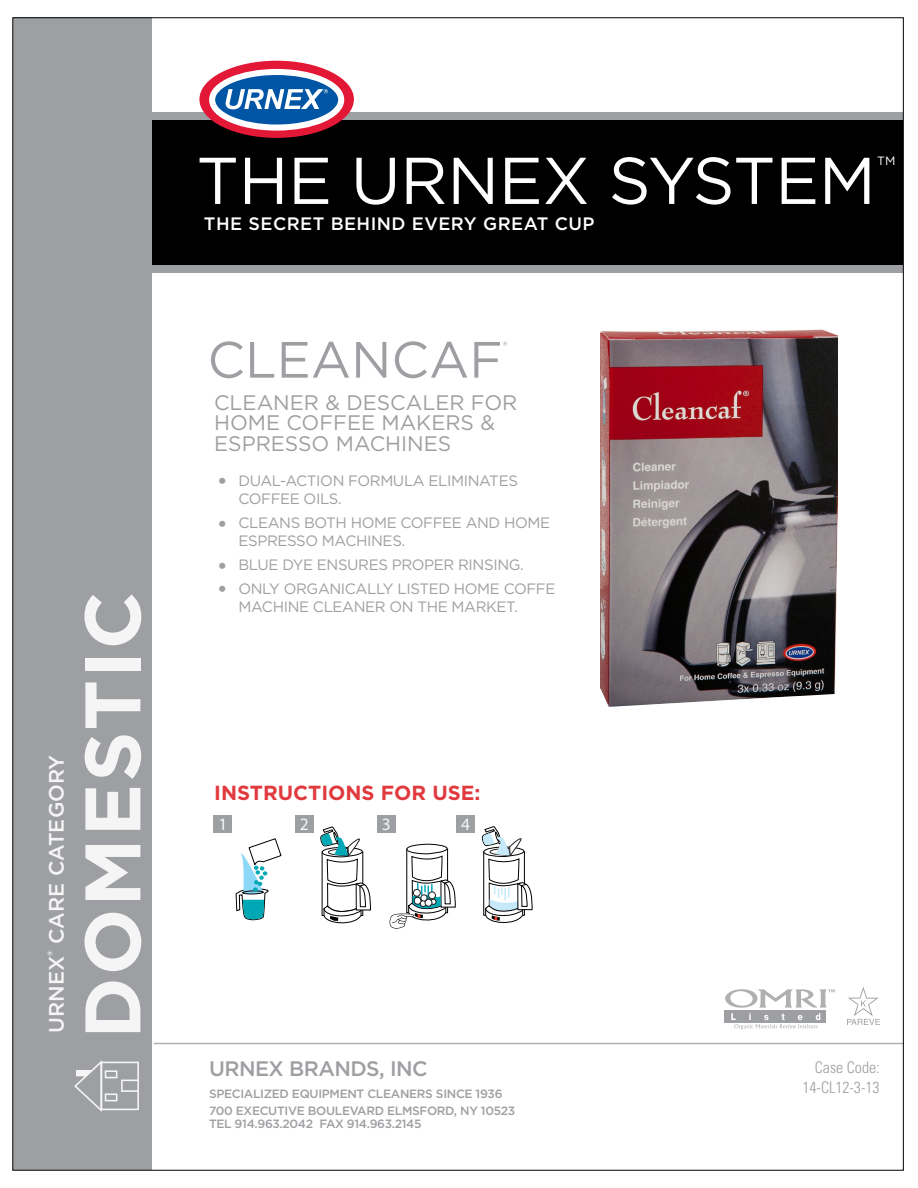
<style>
.page{position:relative;width:918px;height:1188px;background:#fff}
.page>*{position:absolute;margin:0;border:0;box-sizing:border-box;transform-origin:0 0}
.t1{font:700 78.6px "Gotham";letter-spacing:.025em;color:#f5f5f5}
.t2{font:66px "Gotham";letter-spacing:-.01em;color:#fff}
.t3{font:51px "Gotham";color:#9d9fa2}
.t4{font:23.25px/42.8px "Gotham";color:#9d9fa2;text-align:justify}
.t5{font:21px/20.4px "Gotham";color:#9d9fa2}
.t6{font:500 21px "Gotham";color:#f5f5f5}
.t7{font:500 21px "Gotham";letter-spacing:-.025em;color:#9d9fa2}
.t8{font:700 20.4px "Gotham";color:#e13a3e}
.t9{font:500 18px "Gotham";letter-spacing:.025em;color:#fff}
.t10{font:17.4px "Myriad Pro";color:#f5f5f5}
.t11{font:300 condensed 16.05px/19.2px "Univers";color:#9d9fa2;text-align:right}
.t12{font:15px/18px "Gotham";letter-spacing:-.025em;color:#9d9fa2}
.t13{font:500 12px/16.6px "Gotham";letter-spacing:-.025em;color:#9d9fa2}
.t14{font:12px "Gotham";color:#fff}
.t15{font:12px "Gotham";color:#9d9fa2}
</style>
<div class="page">
<div style="left:150px;top:114px;width:753px;height:153px;background:#000"></div>
<div style="left:133px;top:112px;width:770px;height:8px;background:#9d9fa2"></div>
<div style="left:133px;top:265px;width:770px;height:8px;background:#9d9fa2"></div>
<hr style="left:154px;top:1043px;width:749px;height:1px;background:#aeb0b2">
<div style="left:13px;top:18px;width:139px;height:1152px;background:#9d9fa2"></div>
<svg style="left:74px;top:1060px;width:65px;height:52px"></svg>
<svg style="left:847px;top:987px;width:33px;height:38px"></svg>
<svg style="left:725px;top:989px;width:110px;height:40px"></svg>
<svg style="left:235px;top:838px;width:47px;height:83px"></svg>
<svg style="left:320px;top:827px;width:51px;height:97px"></svg>
<svg style="left:406px;top:849px;width:42px;height:7px"></svg>
<div style="left:407px;top:844px;width:40px;height:10px;background:#fff;border-radius:50%"></div>
<div style="left:406px;top:844px;width:41px;height:10px;border:1px solid #000;border-radius:50%"></div>
<svg style="left:482px;top:827px;width:51px;height:96px"></svg>
<svg style="left:389px;top:856px;width:67px;height:73px"></svg>
<div style="left:214px;top:816px;width:18px;height:17px;background:#9d9fa2"></div>
<div style="left:295px;top:816px;width:19px;height:17px;background:#9d9fa2"></div>
<div style="left:377px;top:816px;width:18px;height:17px;background:#9d9fa2"></div>
<div style="left:456px;top:816px;width:19px;height:17px;background:#9d9fa2"></div>
<div style="left:199px;top:61px;width:155px;height:77px;background:#e31837;border-radius:50%"></div>
<svg style="left:209px;top:69px;width:135px;height:62px"></svg>
<img style="left:600px;top:329px;width:238px;height:360px">
<svg style="left:600px;top:689px;width:235px;height:18px"></svg>
<h3 class="t6" style="left:43px;top:1033px;width:280px;rotate:-90deg">URNEX<sup>®</sup> CARE CATEGORY</h3>
<h1 class="t1" style="left:60px;top:1039px;width:449px;rotate:-90deg">DOMESTIC</h1>
<h2 class="t2" style="left:196px;top:138px;width:681px">THE URNEX SYSTEM</h2>
<p class="t14" style="left:877px;top:153px;width:20px">TM</p>
<p class="t9" style="left:204px;top:212px;width:392px">THE SECRET BEHIND EVERY GREAT CUP</p>
<h3 class="t3" style="left:207px;top:327px;width:297px">CLEANCAF</h3>
<h3 class="t5" style="left:214px;top:392px;width:305px">CLEANER &amp; DESCALER FOR<br>HOME COFFEE MAKERS &amp;<br>ESPRESSO MACHINES</h3>
<p class="t15" style="left:503px;top:339px;width:6px">®</p>
<h3 class="t4" style="left:217px;top:459px;width:13px">• • •</h3>
<h3 class="t4" style="left:217px;top:567px;width:13px">•</h3>
<p class="t12" style="left:238px;top:472px;width:281px">DUAL-ACTION FORMULA ELIMINATES<br>COFFEE OILS.</p>
<p class="t12" style="left:238px;top:514px;width:313px">CLEANS BOTH HOME COFFEE AND HOME<br>ESPRESSO MACHINES.</p>
<p class="t12" style="left:238px;top:553px;width:318px;line-height:24px">BLUE DYE ENSURES PROPER RINSING.<br>ONLY ORGANICALLY LISTED HOME COFFE</p>
<p class="t12" style="left:238px;top:598px;width:281px">MACHINE CLEANER ON THE MARKET.</p>
<h3 class="t8" style="left:214px;top:779px;width:268px">INSTRUCTIONS FOR USE:</h3>
<p class="t10" style="left:218px;top:814px;width:10px">1</p>
<p class="t10" style="left:300px;top:814px;width:10px">2</p>
<p class="t10" style="left:379px;top:814px;width:13px">33</p>
<p class="t10" style="left:455px;top:814px;width:16px">44</p>
<h3 class="t7" style="left:209px;top:1055px;width:220px">URNEX BRANDS, INC</h3>
<p class="t13" style="left:209px;top:1085px;width:308px">SPECIALIZED EQUIPMENT CLEANERS SINCE 1936<br>700 EXECUTIVE BOULEVARD ELMSFORD, NY 10523</p>
<p class="t13" style="left:209px;top:1115px;width:214px">TEL 914.963.2042 FAX 914.963.2145</p>
<p class="t11" style="left:802px;top:1058px;width:79px">Case Code:<br>14-CL12-3-13</p>
</div>
